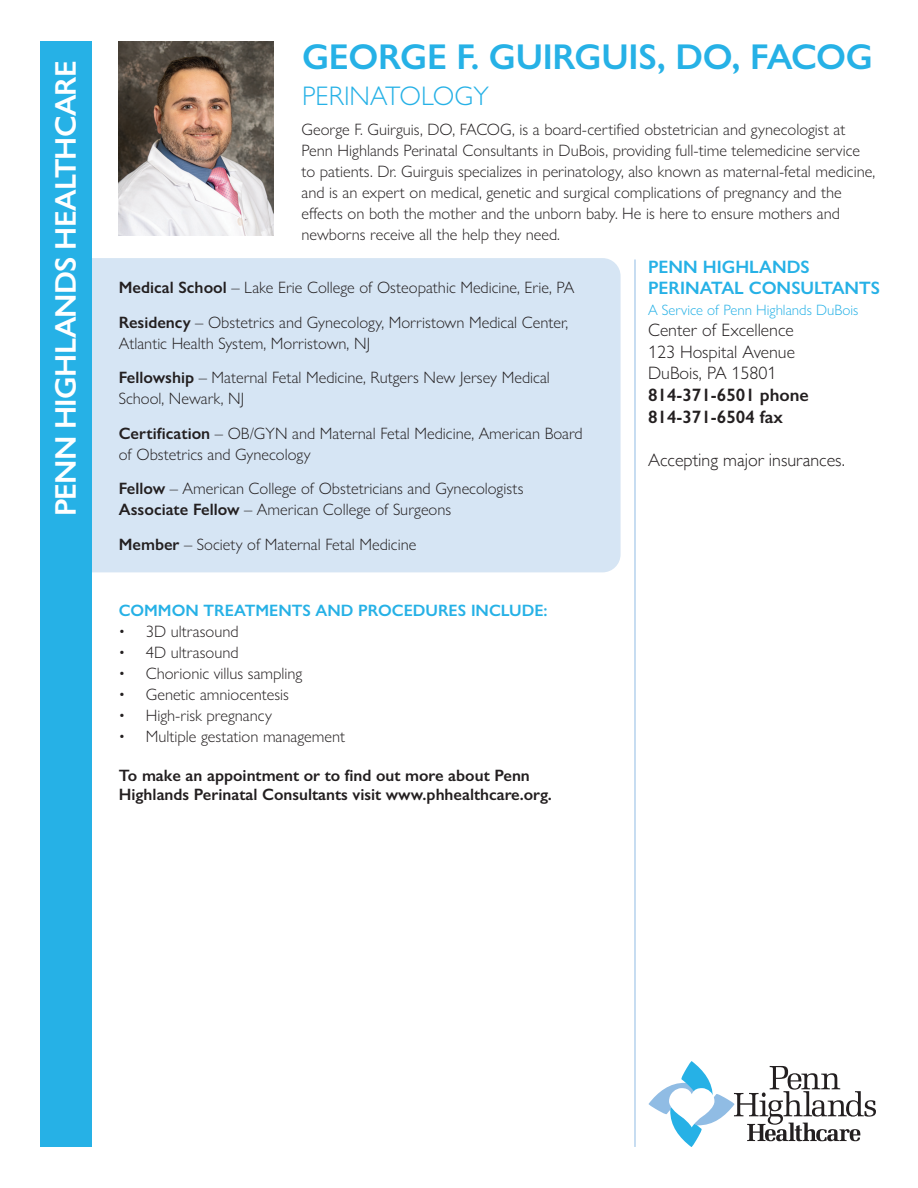
<style>
.page{position:relative;width:918px;height:1188px;background:#fff}
.page>*{position:absolute;margin:0;border:0;box-sizing:border-box;transform-origin:0 0}
.t1{font:600 36px "Gill Sans Nova";letter-spacing:-.01em;color:#26b1e6}
.t2{font:600 30px "Gill Sans Nova";letter-spacing:-.025em;color:#fff}
.t3{font:300 27px "Gill Sans Nova";color:#26b1e6}
.t4{font:300 18px/21.6px "Gill Sans Nova";color:#231f20;text-align:justify}
.t5{font:600 18px/21px "Gill Sans Nova";color:#26b1e6}
.t6{font:600 18px/21.6px "Gill Sans";color:#231f20}
.t7{font:300 18px "Gill Sans";color:#231f20}
.t8{font:300 16.5px/34.5px "Gill Sans Nova";color:#231f20}
.t9{font:600 16.5px/19.5px "Gill Sans";color:#231f20}
.t10{font:600 16.5px "Gill Sans Nova";color:#26b1e6}
.t11{font:300 15px "Gill Sans Nova";color:#26b1e6}
.s1{font-weight:600}
</style>
<div class="page">
<img style="left:119px;top:41px;width:154px;height:194px">
<div style="left:59px;top:258px;width:562px;height:314px;background:#d6e5f4;border-radius:18px"></div>
<div style="left:41px;top:41px;width:51px;height:1106px;background:#26b1e6"></div>
<hr style="left:635px;top:260px;width:1px;height:887px;background:#90bce4">
<svg style="left:648px;top:1061px;width:228px;height:86px"></svg>
<h2 class="t2" style="left:47px;top:516px;width:457px;rotate:-90deg">PENN HIGHLANDS HEALTHCARE</h2>
<h1 class="t1" style="left:302px;top:35px;width:573px">GEORGE F. GUIRGUIS, DO, FACOG</h1>
<h3 class="t3" style="left:302px;top:80px;width:188px">PERINATOLOGY</h3>
<p class="t8" style="left:301px;top:119px;width:575px;line-height:21px">George F. Guirguis, DO, FACOG, is a board-certified obstetrician and gynecologist at Penn Highlands Perinatal Consultants in DuBois, providing full-time telemedicine service to patients. Dr. Guirguis specializes in perinatology, also known as maternal-fetal medicine, and is an expert on medical, genetic and surgical complications of pregnancy and the effects on both the mother and the unborn baby. He is here to ensure mothers and newborns receive all the help they need.</p>
<p class="t8" style="left:119px;top:270px;width:457px"><span class="s1">Medical School</span> – Lake Erie College of Osteopathic Medicine, Erie, PA<br><span class="s1">Residency</span> – Obstetrics and Gynecology, Morristown Medical Center,</p>
<p class="t8" style="left:119px;top:325px;width:433px">Atlantic Health System, Morristown, NJ<br><span class="s1">Fellowship</span> – Maternal Fetal Medicine, Rutgers New Jersey Medical</p>
<p class="t8" style="left:119px;top:381px;width:466px">School, Newark, NJ<br><span class="s1">Certification</span> – OB/GYN and Maternal Fetal Medicine, American Board</p>
<p class="t8" style="left:119px;top:437px;width:406px">of Obstetrics and Gynecology<br><span class="s1">Fellow</span> – American College of Obstetricians and Gynecologists</p>
<p class="t8" style="left:119px;top:492px;width:334px"><span class="s1">Associate Fellow</span> – American College of Surgeons<br><span class="s1">Member</span> – Society of Maternal Fetal Medicine</p>
<p class="t10" style="left:119px;top:600px;width:430px">COMMON TREATMENTS AND PROCEDURES INCLUDE:</p>
<p class="t8" style="left:119px;top:614px;width:121px">• 3D ultrasound</p>
<p class="t8" style="left:119px;top:635px;width:121px">• 4D ultrasound</p>
<p class="t8" style="left:119px;top:656px;width:185px">• Chorionic villus sampling</p>
<p class="t8" style="left:119px;top:677px;width:172px">• Genetic amniocentesis</p>
<p class="t8" style="left:119px;top:698px;width:155px">• High-risk pregnancy</p>
<p class="t8" style="left:119px;top:719px;width:228px">• Multiple gestation management</p>
<p class="t9" style="left:119px;top:765px;width:435px">To make an appointment or to find out more about Penn<br>Highlands Perinatal Consultants visit www.phhealthcare.org.</p>
<p class="t5" style="left:648px;top:256px;width:234px">PENN HIGHLANDS<br>PERINATAL CONSULTANTS</p>
<p class="t11" style="left:648px;top:300px;width:212px">A Service of Penn Highlands DuBois</p>
<p class="t4" style="left:648px;top:319px;width:148px">Center of Excellence 123 Hospital Avenue DuBois, PA 15801</p>
<p class="t6" style="left:648px;top:384px;width:162px">814-371-6501 phone<br>814-371-6504 fax</p>
<p class="t7" style="left:648px;top:446px;width:198px">Accepting major insurances.</p>
</div>
